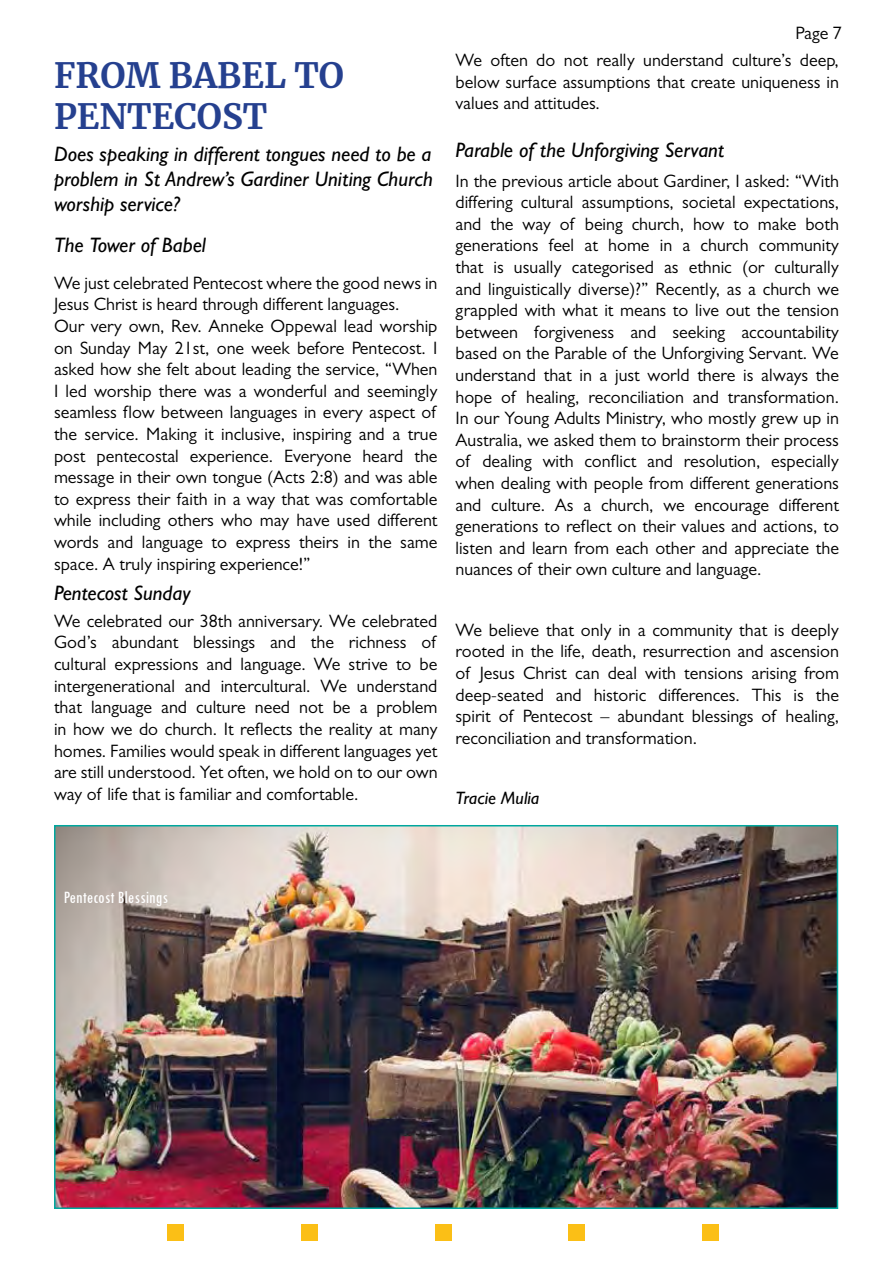
<style>
.page{position:relative;width:893px;height:1263px;background:#fff}
.page>*{position:absolute;margin:0;border:0;box-sizing:border-box;transform-origin:0 0}
.t1{font:700 34.5px/41.4px "Merriweather";color:#25408f}
.t2{font:italic 500 21px/25.2px "Gill Sans";color:#000;text-align:justify}
.t3{font:18px/21.6px "Gill Sans";color:#000;text-align:justify}
.t4{font:condensed 18px "Tw Cen";color:#fff}
.t5{font:italic 500 18px "Gill Sans";color:#000}
</style>
<div class="page">
<div style="left:168px;top:1225px;width:16px;height:16px;background:#fbbf16"></div>
<div style="left:302px;top:1225px;width:16px;height:16px;background:#fbbf16"></div>
<div style="left:435px;top:1225px;width:16px;height:16px;background:#fbbf16"></div>
<div style="left:569px;top:1225px;width:16px;height:16px;background:#fbbf16"></div>
<div style="left:702px;top:1225px;width:17px;height:16px;background:#fbbf16"></div>
<img style="left:57px;top:828px;width:778px;height:378px">
<div style="left:54px;top:825px;width:784px;height:384px;border:2px solid #00a79e"></div>
<h1 class="t1" style="left:54px;top:54px;width:292px">FROM BABEL TO<br>PENTECOST</h1>
<p class="t2" style="left:54px;top:141px;width:380px">Does speaking in different tongues need to be a problem in St Andrew’s Gardiner Uniting Church worship service?</p>
<p class="t2" style="left:54px;top:233px;width:153px">The Tower of Babel</p>
<p class="t3" style="left:54px;top:272px;width:385px;text-align:left">We just celebrated Pentecost where the good news in Jesus Christ is heard through different languages.<br>Our very own, Rev. Anneke Oppewal lead worship on Sunday May 21st, one week before Pentecost. I asked how she felt about leading the service, “When I led worship there was a wonderful and seemingly seamless flow between languages in every aspect of the service. Making it inclusive, inspiring and a true post pentecostal experience. Everyone heard the message in their own tongue (Acts 2:8) and was able to express their faith in a way that was comfortable while including others who may have used different words and language to express theirs in the same space. A truly inspiring experience!”</p>
<p class="t2" style="left:54px;top:580px;width:138px">Pentecost Sunday</p>
<p class="t3" style="left:54px;top:610px;width:385px">We celebrated our 38th anniversary. We celebrated God’s abundant blessings and the richness of cultural expressions and language. We strive to be intergenerational and intercultural. We understand that language and culture need not be a problem in how we do church. It reflects the reality at many homes. Families would speak in different languages yet are still understood. Yet often, we hold on to our own way of life that is familiar and comfortable.</p>
<p class="t3" style="left:795px;top:22px;width:48px">Page 7</p>
<p class="t3" style="left:455px;top:49px;width:385px">We often do not really understand culture’s deep, below surface assumptions that create uniqueness in values and attitudes.</p>
<p class="t2" style="left:455px;top:137px;width:270px">Parable of the Unforgiving Servant</p>
<p class="t3" style="left:455px;top:170px;width:385px">In the previous article about Gardiner, I asked: “With differing cultural assumptions, societal expectations, and the way of being church, how to make both generations feel at home in a church community that is usually categorised as ethnic (or culturally and linguistically diverse)?” Recently, as a church we grappled with what it means to live out the tension between forgiveness and seeking accountability based on the Parable of the Unforgiving Servant. We understand that in a just world there is always the hope of healing, reconciliation and transformation.<br>In our Young Adults Ministry, who mostly grew up in Australia, we asked them to brainstorm their process of dealing with conflict and resolution, especially when dealing with people from different generations and culture. As a church, we encourage different generations to reflect on their values and actions, to listen and learn from each other and appreciate the nuances of their own culture and language.</p>
<p class="t3" style="left:455px;top:619px;width:385px">We believe that only in a community that is deeply rooted in the life, death, resurrection and ascension of Jesus Christ can deal with tensions arising from deep-seated and historic differences. This is the spirit of Pentecost – abundant blessings of healing, reconciliation and transformation.</p>
<p class="t5" style="left:455px;top:787px;width:85px">Tracie Mulia</p>
<p class="t4" style="left:64px;top:886px;width:106px">Pentecost Blessings</p>
</div>
